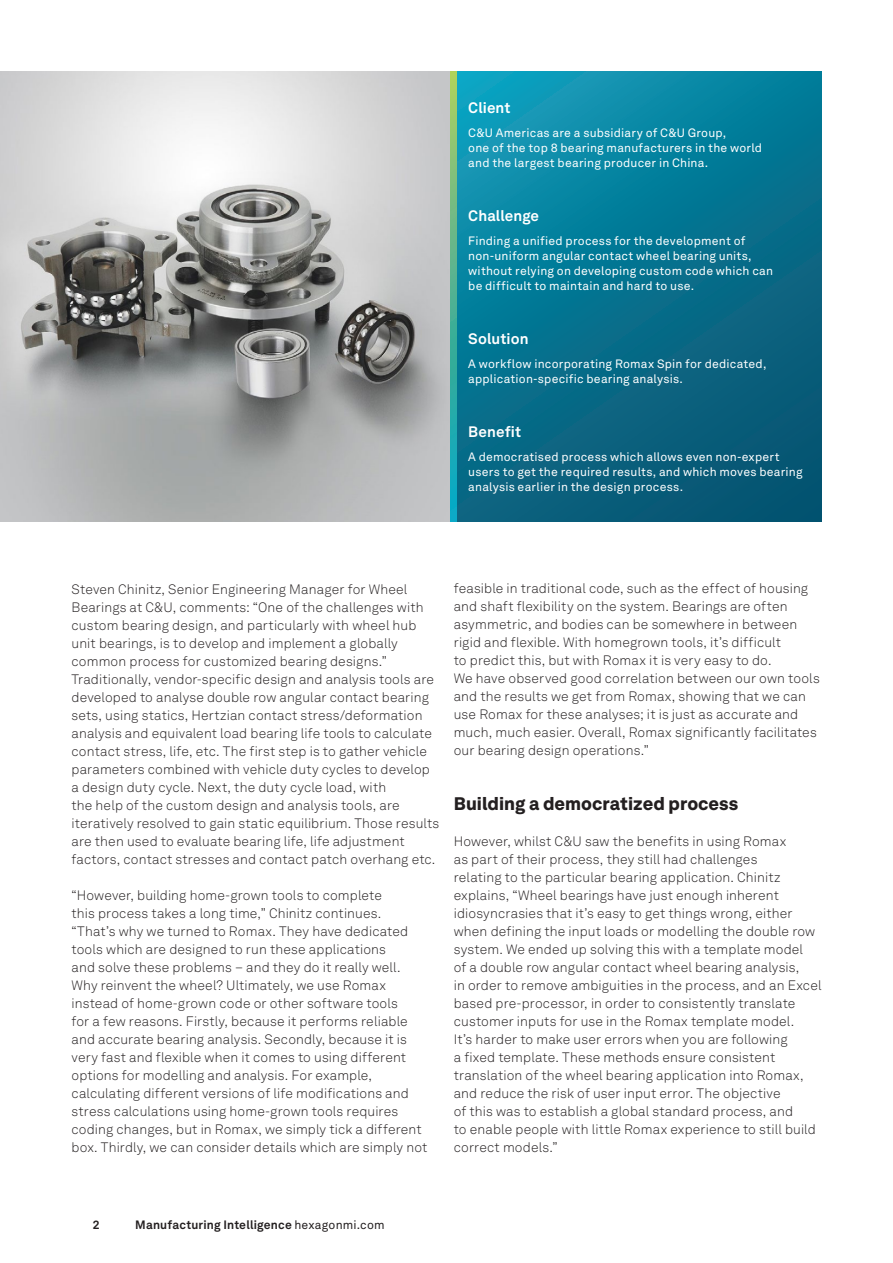
<style>
.page{position:relative;width:893px;height:1263px;background:#fff}
.page>*{position:absolute;margin:0;border:0;box-sizing:border-box;transform-origin:0 0}
.t1{font:900 18px "Hexagon Akkurat";color:#231f20}
.t2{font:700 15px "Hexagon Akkurat";letter-spacing:.005em;color:#fff}
.t3{font:300 13.5px/18px "Hexagon Akkurat";letter-spacing:.01em;color:#231f20}
.t4{font:12px/15px "Hexagon Akkurat";letter-spacing:.015em;color:#fff}
.t5{font:700 12px "Hexagon Akkurat";letter-spacing:.015em;color:#231f20}
.s1{font-weight:400}
</style>
<div class="page">
<img style="left:0;top:72px;width:451px;height:450px">
<svg style="left:457px;top:72px;width:364px;height:450px;background:#07728f"></svg>
<svg style="left:451px;top:72px;width:6px;height:450px;background:#52b592"></svg>
<p class="t2" style="left:468px;top:96px;width:44px">Client</p>
<p class="t4" style="left:468px;top:125px;width:295px">C&amp;U Americas are a subsidiary of C&amp;U Group,<br>one of the top 8 bearing manufacturers in the world and the largest bearing producer in China.</p>
<p class="t2" style="left:468px;top:204px;width:72px">Challenge</p>
<p class="t4" style="left:468px;top:233px;width:306px">Finding a unified process for the development of non‑uniform angular contact wheel bearing units, without relying on developing custom code which can be difficult to maintain and hard to use.</p>
<p class="t2" style="left:468px;top:327px;width:62px">Solution</p>
<p class="t4" style="left:468px;top:356px;width:300px">A workflow incorporating Romax Spin for dedicated, application-specific bearing analysis.</p>
<p class="t2" style="left:468px;top:420px;width:54px">Benefit</p>
<p class="t4" style="left:468px;top:449px;width:336px">A democratised process which allows even non-expert users to get the required results, and which moves bearing analysis earlier in the design process.</p>
<p class="t3" style="left:72px;top:579px;width:369px">Steven Chinitz, Senior Engineering Manager for Wheel Bearings at C&amp;U, comments: “One of the challenges with custom bearing design, and particularly with wheel hub unit bearings, is to develop and implement a globally common process for customized bearing designs.” Traditionally, vendor-specific design and analysis tools are developed to analyse double row angular contact bearing sets, using statics, Hertzian contact stress/deformation analysis and equivalent load bearing life tools to calculate contact stress, life, etc. The first step is to gather vehicle parameters combined with vehicle duty cycles to develop a design duty cycle. Next, the duty cycle load, with<br>the help of the custom design and analysis tools, are iteratively resolved to gain static equilibrium. Those results are then used to evaluate bearing life, life adjustment factors, contact stresses and contact patch overhang etc.</p>
<p class="t3" style="left:72px;top:885px;width:357px">“However, building home-grown tools to complete<br>this process takes a long time,” Chinitz continues. “That’s why we turned to Romax. They have dedicated tools which are designed to run these applications<br>and solve these problems – and they do it really well.<br>Why reinvent the wheel? Ultimately, we use Romax instead of home‑grown code or other software tools<br>for a few reasons. Firstly, because it performs reliable and accurate bearing analysis. Secondly, because it is very fast and flexible when it comes to using different options for modelling and analysis. For example, calculating different versions of life modifications and stress calculations using home-grown tools requires coding changes, but in Romax, we simply tick a different box. Thirdly, we can consider details which are simply not</p>
<p class="t3" style="left:454px;top:579px;width:367px">feasible in traditional code, such as the effect of housing and shaft flexibility on the system. Bearings are often asymmetric, and bodies can be somewhere in between rigid and flexible. With homegrown tools, it’s difficult<br>to predict this, but with Romax it is very easy to do.<br>We have observed good correlation between our own tools and the results we get from Romax, showing that we can use Romax for these analyses; it is just as accurate and much, much easier. Overall, Romax significantly facilitates our bearing design operations.”</p>
<h1 class="t1" style="left:454px;top:789px;width:286px">Building a democratized process</h1>
<p class="t3" style="left:454px;top:831px;width:369px">However, whilst C&amp;U saw the benefits in using Romax<br>as part of their process, they still had challenges<br>relating to the particular bearing application. Chinitz explains, “Wheel bearings have just enough inherent idiosyncrasies that it’s easy to get things wrong, either when defining the input loads or modelling the double row system. We ended up solving this with a template model<br>of a double row angular contact wheel bearing analysis,<br>in order to remove ambiguities in the process, and an Excel based pre-processor, in order to consistently translate customer inputs for use in the Romax template model.<br>It’s harder to make user errors when you are following<br>a fixed template. These methods ensure consistent translation of the wheel bearing application into Romax, and reduce the risk of user input error. The objective<br>of this was to establish a global standard process, and<br>to enable people with little Romax experience to still build correct models.”</p>
<p class="t5" style="left:93px;top:1215px;width:8px">2</p>
<p class="t5" style="left:135px;top:1215px;width:251px">Manufacturing Intelligence <span class="s1">hexagonmi.com</span></p>
</div>
